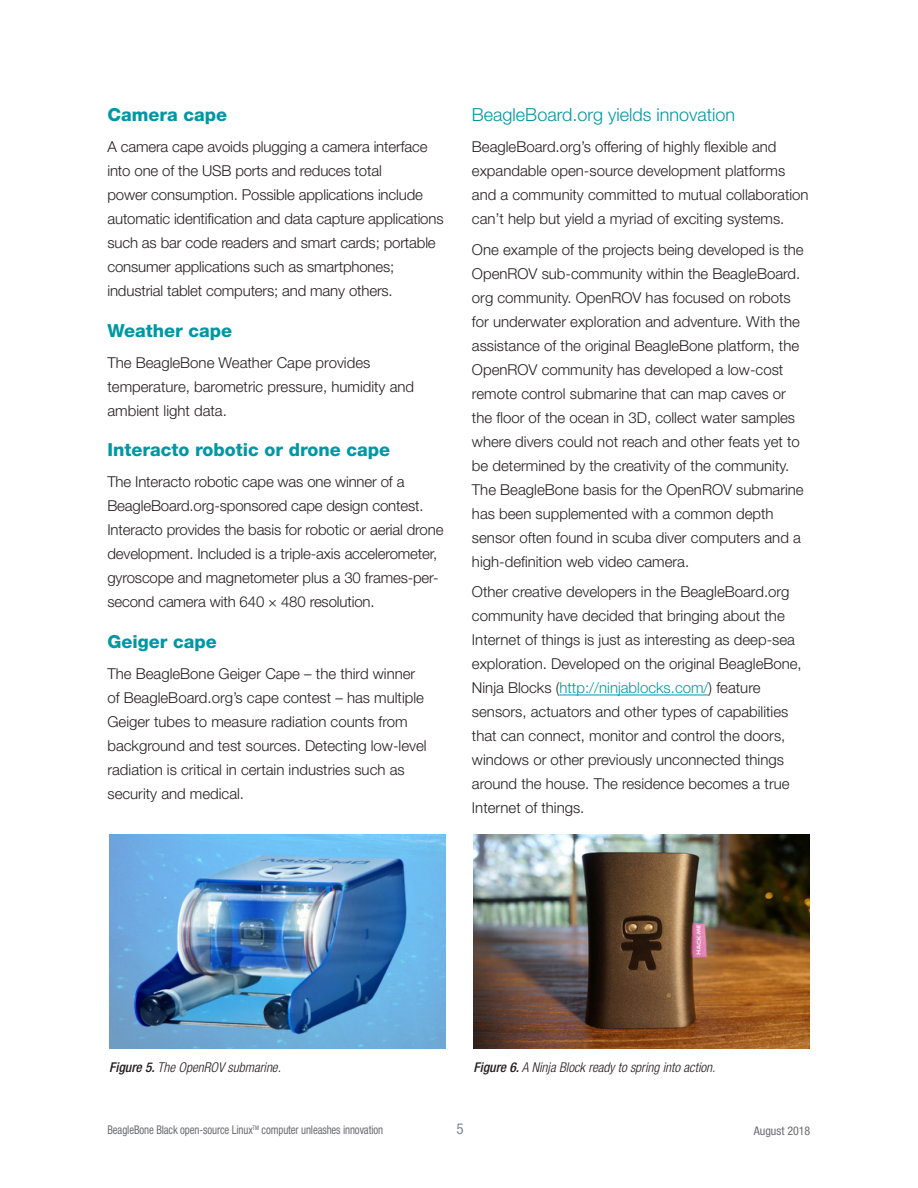
<style>
.page{position:relative;width:918px;height:1188px;background:#fff}
.page>*{position:absolute;margin:0;border:0;box-sizing:border-box;transform-origin:0 0}
.t1{font:800 18px "Helvetica Neue LT Std";color:#0097a4}
.t2{font:300 18px "Helvetica Neue LT Std";color:#0097a4}
.t3{font:300 15px/24px "Helvetica Neue LT Std";color:#231f20}
.t4{font:condensed 15px "Helvetica Neue LT Std";color:#7d868d}
.t5{font:italic 300 condensed 13.5px "Helvetica Neue LT Std";color:#231f20}
.t6{font:condensed 12px "Helvetica Neue LT Std";letter-spacing:-.01em;color:#6c6d70;scale:.9 1}
.t7{font:condensed 12px "Helvetica Neue LT Std";letter-spacing:-.01em;color:#6c6d70}
.s1{color:#0097a4}
.s2{font-weight:500}
</style>
<div class="page">
<hr style="left:559px;top:695px;width:150px;height:1px;background:#0097a4">
<img style="left:109px;top:835px;width:336px;height:214px">
<img style="left:474px;top:835px;width:335px;height:214px">
<p class="t1" style="left:107px;top:104px;width:121px">Camera cape</p>
<p class="t3" style="left:107px;top:134px;width:338px">A camera cape avoids plugging a camera interface into one of the USB ports and reduces total<br>power consumption. Possible applications include automatic identification and data capture applications such as bar code readers and smart cards; portable consumer applications such as smartphones; industrial tablet computers; and many others.</p>
<p class="t1" style="left:107px;top:320px;width:126px">Weather cape</p>
<p class="t3" style="left:107px;top:350px;width:308px">The BeagleBone Weather Cape provides temperature, barometric pressure, humidity and ambient light data.</p>
<p class="t1" style="left:107px;top:439px;width:284px">Interacto robotic or drone cape</p>
<p class="t3" style="left:107px;top:470px;width:338px">The Interacto robotic cape was one winner of a BeagleBoard.org-sponsored cape design contest.<br>Interacto provides the basis for robotic or aerial drone development. Included is a triple-axis accelerometer, gyroscope and magnetometer plus a 30 frames-per&shy;second camera with 640 × 480 resolution.</p>
<p class="t1" style="left:107px;top:631px;width:111px">Geiger cape</p>
<p class="t3" style="left:107px;top:661px;width:321px">The BeagleBone Geiger Cape – the third winner of BeagleBoard.org’s cape contest – has multiple Geiger tubes to measure radiation counts from background and test sources. Detecting low-level radiation is critical in certain industries such as security and medical.</p>
<p class="t2" style="left:472px;top:103px;width:265px">BeagleBoard.org yields innovation</p>
<p class="t3" style="left:472px;top:134px;width:338px">BeagleBoard.org’s offering of highly flexible and expandable open-source development platforms and a community committed to mutual collaboration can’t help but yield a myriad of exciting systems.</p>
<p class="t3" style="left:472px;top:237px;width:333px">One example of the projects being developed is the OpenROV sub-community within the BeagleBoard. org community. OpenROV has focused on robots for underwater exploration and adventure. With the assistance of the original BeagleBone platform, the OpenROV community has developed a low-cost remote control submarine that can map caves or the floor of the ocean in 3D, collect water samples where divers could not reach and other feats yet to be determined by the creativity of the community.<br>The BeagleBone basis for the OpenROV submarine has been supplemented with a common depth sensor often found in scuba diver computers and a high-definition web video camera.</p>
<p class="t3" style="left:472px;top:580px;width:331px">Other creative developers in the BeagleBoard.org community have decided that bringing about the Internet of things is just as interesting as deep-sea exploration. Developed on the original BeagleBone, Ninja Blocks (<span class="s1">http://ninjablocks.com/</span>) feature sensors, actuators and other types of capabilities that can connect, monitor and control the doors, windows or other previously unconnected things around the house. The residence becomes a true Internet of things.</p>
<p class="t5" style="left:109px;top:1060px;width:173px"><span class="s2">Figure 5.</span> The OpenROV submarine.</p>
<p class="t5" style="left:474px;top:1060px;width:243px"><span class="s2">Figure 6.</span> A Ninja Block ready to spring into action.</p>
<p class="t6" style="left:107px;top:1123px;width:308px">BeagleBone Black open-source Linux<sup>TM</sup> computer unleashes innovation</p>
<p class="t4" style="left:456px;top:1120px;width:9px">5</p>
<p class="t7" style="left:754px;top:1124px;width:58px">August 2018</p>
</div>
